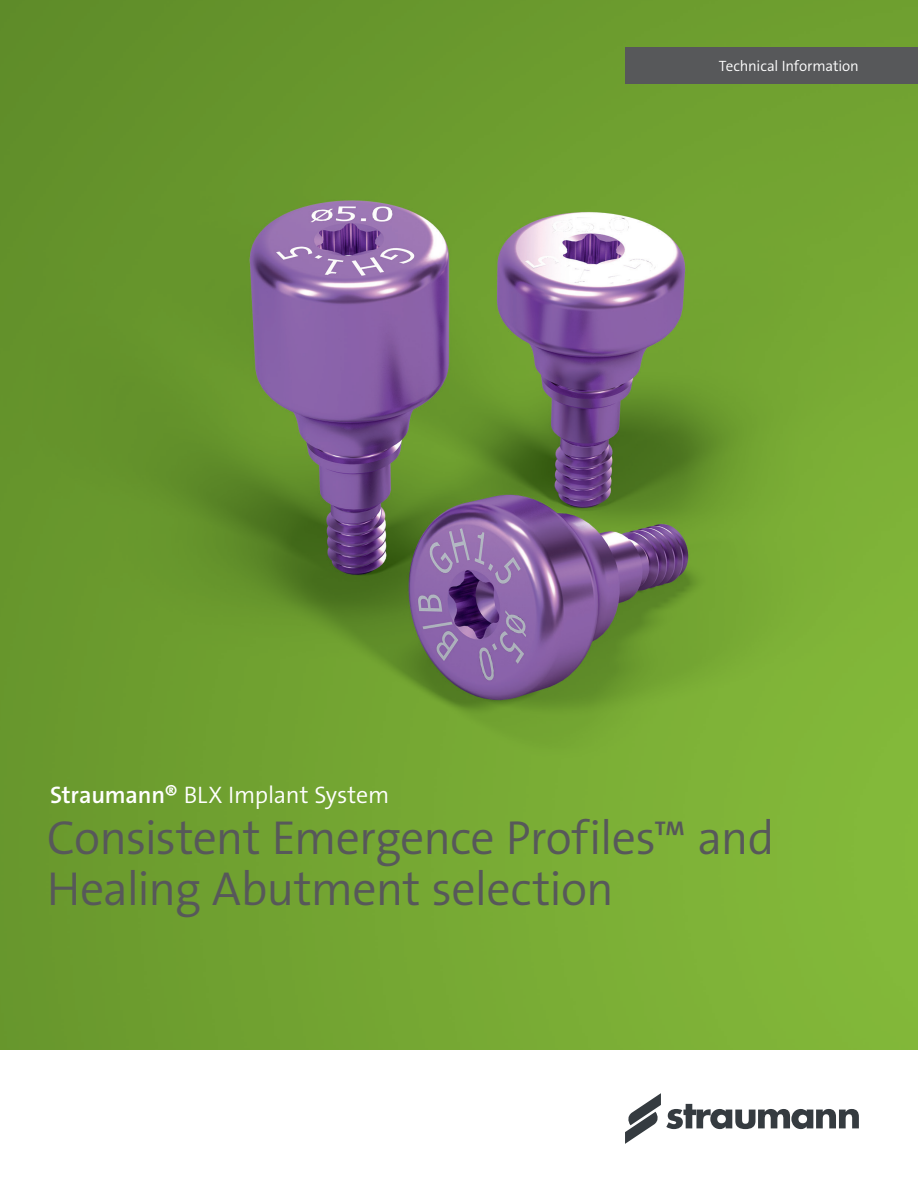
<style>
.page{position:relative;width:918px;height:1188px;background:#fff}
.page>*{position:absolute;margin:0;border:0;box-sizing:border-box;transform-origin:0 0}
.t1{font:48px/51px "The Sans LP4 Se Lig";letter-spacing:-.015em;color:#57585a}
.t2{font:24px "The Sans LP4 Se Lig";letter-spacing:-.01em;color:#fff}
.t3{font:15px "The Sans LP4 Se Lig";letter-spacing:-.005em;color:#fff}
.s1{font-family:"The Sans LP6 Se Bld"}
</style>
<div class="page">
<img style="left:0;top:0;width:918px;height:1049px">
<svg style="left:625px;top:1093px;width:234px;height:51px"></svg>
<div style="left:625px;top:47px;width:293px;height:36px;background:#57585a"></div>
<p class="t3" style="left:719px;top:56px;width:141px">Technical Information</p>
<p class="t2" style="left:50px;top:779px;width:341px"><span class="s1">Straumann®</span> BLX Implant System</p>
<p class="t1" style="left:47px;top:813px;width:729px">Consistent Emergence Profiles™ and<br>Healing Abutment selection</p>
</div>
